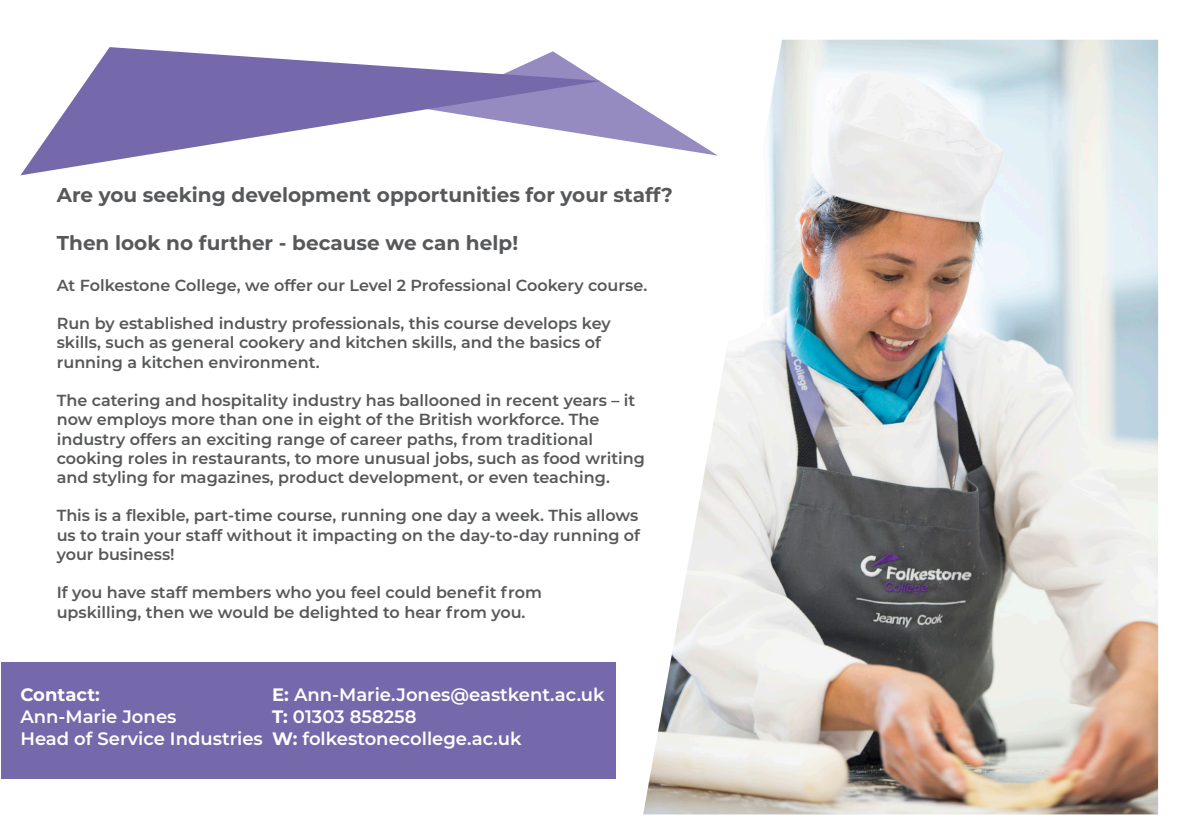
<style>
.page{position:relative;width:1191px;height:840px;background:#fff}
.page>*{position:absolute;margin:0;border:0;box-sizing:border-box;transform-origin:0 0}
.t1{font:700 20px "Montserrat";color:#57585a}
.t2{font:600 18px "Montserrat";color:#fff}
.t3{font:700 18px "Montserrat";color:#fff}
.t4{font:600 16px/19.2px "Montserrat";color:#57585a}
.s1{font-weight:700}
</style>
<div class="page">
<img style="left:643px;top:40px;width:515px;height:774px">
<div style="left:1px;top:661px;width:614px;height:117px;background:#7569ab"></div>
<svg style="left:601px;top:51px;width:117px;height:104px"></svg>
<svg style="left:20px;top:47px;width:581px;height:128px"></svg>
<p class="t1" style="left:57px;top:180px;width:617px">Are you seeking development opportunities for your staff?</p>
<p class="t1" style="left:57px;top:228px;width:463px">Then look no further - because we can help!</p>
<p class="t4" style="left:57px;top:274px;width:592px">At Folkestone College, we offer our Level 2 Professional Cookery course.</p>
<p class="t4" style="left:57px;top:313px;width:555px">Run by established industry professionals, this course develops key skills, such as general cookery and kitchen skills, and the basics of</p>
<p class="t4" style="left:57px;top:351px;width:264px">running a kitchen environment.</p>
<p class="t4" style="left:57px;top:390px;width:580px">The catering and hospitality industry has ballooned in recent years – it now employs more than one in eight of the British workforce. The</p>
<p class="t4" style="left:57px;top:428px;width:538px">industry offers an exciting range of career paths, from traditional</p>
<p class="t4" style="left:57px;top:447px;width:590px">cooking roles in restaurants, to more unusual jobs, such as food writing and styling for magazines, product development, or even teaching.</p>
<p class="t4" style="left:57px;top:505px;width:585px;text-align:justify">This is a flexible, part-time course, running one day a week. This allows us to train your staff without it impacting on the day-to-day running of your business!</p>
<p class="t4" style="left:57px;top:582px;width:486px">If you have staff members who you feel could benefit from</p>
<p class="t4" style="left:57px;top:601px;width:470px">upskilling, then we would be delighted to hear from you.</p>
<p class="t3" style="left:20px;top:681px;width:81px">Contact:</p>
<p class="t2" style="left:20px;top:703px;width:158px">Ann-Marie Jones</p>
<p class="t2" style="left:20px;top:725px;width:244px">Head of Service Industries</p>
<p class="t2" style="left:272px;top:681px;width:334px"><span class="s1">E:</span> Ann-Marie.Jones@eastkent.ac.uk</p>
<p class="t2" style="left:272px;top:703px;width:146px"><span class="s1">T:</span> 01303 858258</p>
<p class="t2" style="left:272px;top:725px;width:251px"><span class="s1">W:</span> folkestonecollege.ac.uk</p>
</div>
